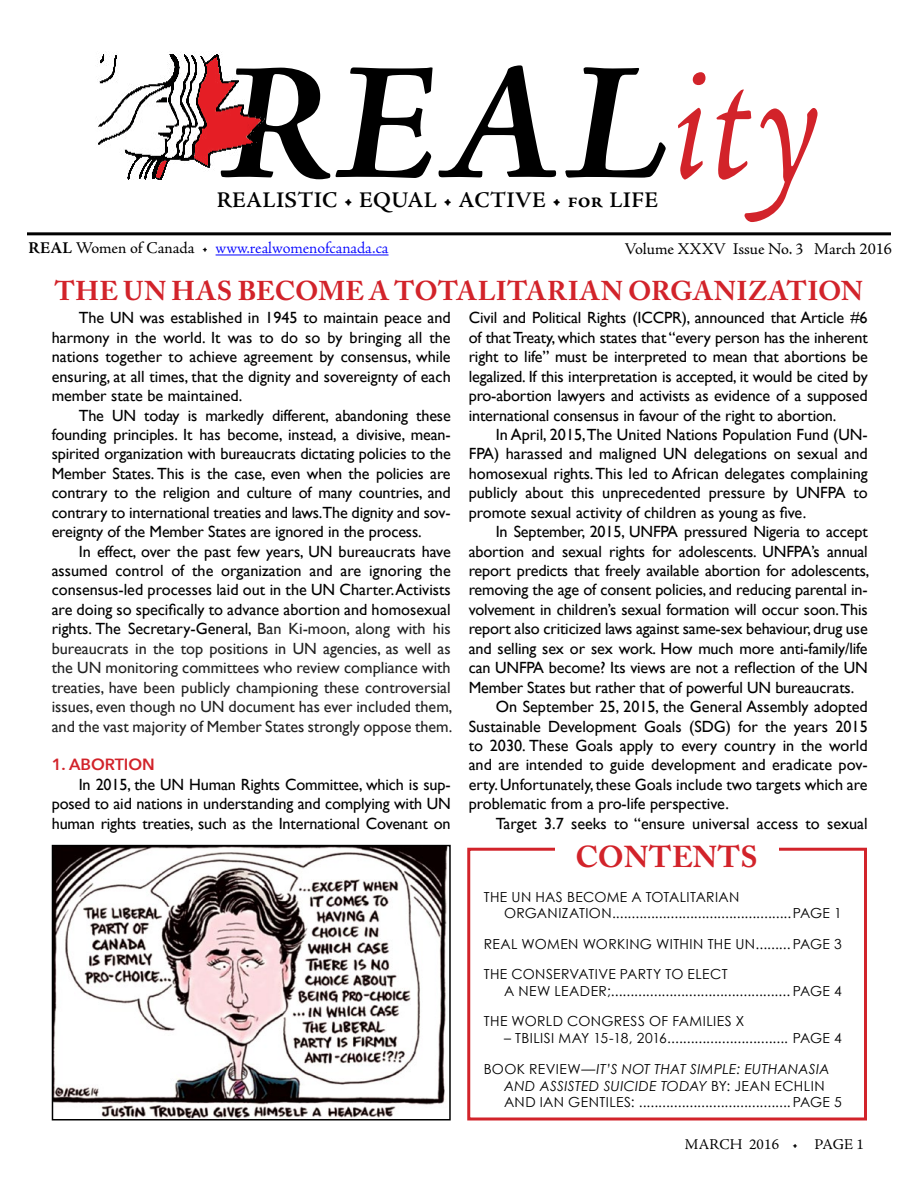
<style>
.page{position:relative;width:918px;height:1188px;background:#fff}
.page>*{position:absolute;margin:0;border:0;box-sizing:border-box;transform-origin:0 0}
.t1{font:italic 700 169.5px "Adobe Jenson Pro";color:#000}
.t2{font:700 30px "Adobe Caslon Pro";color:#d2232a}
.t3{font:700 27px "Adobe Caslon Pro";letter-spacing:.015em;color:#d2232a}
.t4{font:600 22.5px "Adobe Jenson Pro";letter-spacing:.015em;color:#000}
.t5{font:300 16.5px "Adobe Jenson Pro";letter-spacing:-.005em;color:#00f}
.t6{font:16.5px "Adobe Jenson Pro";letter-spacing:-.005em;color:#000}
.t7{font:16.2px/19.5px "Gill Sans";letter-spacing:-.01em;color:#000;text-align:justify}
.t8{font:16.2px/19.5px "Gill Sans";color:#222;text-align:justify}
.t9{font:600 16.2px "Avenir Next";color:#d2232a}
.t10{font:15px "Adobe Jenson Pro";letter-spacing:.01em;color:#000}
.t11{font:13.8px/16.8px "Century Gothic";letter-spacing:.025em;color:#000}
.t12{font:13.8px "Century Gothic";letter-spacing:.005em;color:#000}
.s1{font-weight:300;color:#d2232a}
.s2{font-weight:700;color:#000}
.s3{font-weight:400;color:#000}
.s4{color:#000}
.s5{font-style:italic}
</style>
<div class="page">
<img style="left:97px;top:52px;width:168px;height:128px">
<hr style="left:27px;top:232px;width:864px;height:3px;background:#000">
<hr style="left:216px;top:255px;width:173px;height:1px;background:#00f">
<svg style="left:467px;top:847px;width:400px;height:274px"></svg>
<div style="left:555px;top:845px;width:224px;height:25px;background:#fff"></div>
<img style="left:55px;top:848px;width:393px;height:269px">
<div style="left:52px;top:845px;width:399px;height:275px;border:2px solid #000"></div>
<h1 class="t1" style="left:219px;top:28px;width:603px">REAL<span class="s1">ity</span></h1>
<p class="t5" style="left:29px;top:239px;width:361px"><span class="s2">Real</span> <span class="s3">Women of Canada</span> <span class="s4">•</span> www.realwomenofcanada.ca</p>
<p class="t6" style="left:625px;top:239px;width:269px">Volume XXXV Issue No. 3 March 2016</p>
<h3 class="t4" style="left:217px;top:187px;width:443px">REALISTIC • EQUAL • ACTIVE • FOR LIFE</h3>
<h3 class="t3" style="left:55px;top:275px;width:809px">THE UN HAS BECOME A TOTALITARIAN ORGANIZATION</h3>
<p class="t7" style="left:52px;top:308px;width:401px;text-indent:27px">The UN was established in 1945 to maintain peace and harmony in the world. It was to do so by bringing all the nations together to achieve agreement by consensus, while ensuring, at all times, that the dignity and sovereignty of each member state be maintained.</p>
<p class="t7" style="left:52px;top:405px;width:401px;text-indent:27px">The UN today is markedly different, abandoning these founding principles. It has become, instead, a divisive, mean&shy;spirited organization with bureaucrats dictating policies to the Member States. This is the case, even when the policies are contrary to the religion and culture of many countries, and contrary to international treaties and laws.The dignity and sov&shy;ereignty of the Member States are ignored in the process.</p>
<p class="t8" style="left:52px;top:541px;width:402px;text-indent:27px"><span class="s4">In effect, over the past few years, UN bureaucrats have assumed control of the organization and are ignoring the consensus-led processes laid out in the UN Charter. Activists are doing so specifically to advance abortion and homosexual rights. The Secretary-General,</span> Ban Ki-moon, along with his bureaucrats in the top positions in UN agencies, as well as the UN monitoring committees who review compliance with treaties, have been publicly championing these controversial issues, even though no UN document has ever included them, and the vast majority of Member States strongly oppose them.</p>
<p class="t9" style="left:52px;top:751px;width:105px">1. ABORTION</p>
<p class="t7" style="left:52px;top:774px;width:401px;text-indent:27px">In 2015, the UN Human Rights Committee, which is sup&shy;posed to aid nations in understanding and complying with UN human rights treaties, such as the International Covenant on</p>
<p class="t7" style="left:469px;top:308px;width:401px">Civil and Political Rights (ICCPR), announced that Article #6 of that Treaty, which states that “every person has the inherent right to life” must be interpreted to mean that abortions be legalized. If this interpretation is accepted, it would be cited by pro-abortion lawyers and activists as evidence of a supposed international consensus in favour of the right to abortion.</p>
<p class="t7" style="left:469px;top:425px;width:401px;text-indent:27px">In April, 2015,The United Nations Population Fund (UN-FPA) harassed and maligned UN delegations on sexual and homosexual rights. This led to African delegates complaining publicly about this unprecedented pressure by UNFPA to promote sexual activity of children as young as five.</p>
<p class="t7" style="left:496px;top:522px;width:374px">In September, 2015, UNFPA pressured Nigeria to accept</p>
<p class="t7" style="left:469px;top:541px;width:401px">abortion and sexual rights for adolescents. UNFPA’s annual</p>
<p class="t7" style="left:469px;top:561px;width:402px">report predicts that freely available abortion for adolescents,</p>
<p class="t7" style="left:469px;top:580px;width:400px">removing the age of consent policies, and reducing parental in-</p>
<p class="t7" style="left:469px;top:600px;width:401px">volvement in children’s sexual formation will occur soon. This</p>
<p class="t7" style="left:469px;top:619px;width:401px">report also criticized laws against same-sex behaviour, drug use</p>
<p class="t7" style="left:469px;top:638px;width:401px">and selling sex or sex work. How much more anti-family/life</p>
<p class="t7" style="left:469px;top:658px;width:401px">can UNFPA become? Its views are not a reflection of the UN</p>
<p class="t7" style="left:469px;top:677px;width:387px">Member States but rather that of powerful UN bureaucrats.</p>
<p class="t7" style="left:496px;top:697px;width:374px">On September 25, 2015, the General Assembly adopted</p>
<p class="t7" style="left:469px;top:716px;width:401px">Sustainable Development Goals (SDG) for the years 2015</p>
<p class="t7" style="left:469px;top:736px;width:401px">to 2030. These Goals apply to every country in the world</p>
<p class="t7" style="left:469px;top:755px;width:400px">and are intended to guide development and eradicate pov-</p>
<p class="t7" style="left:469px;top:774px;width:400px">erty. Unfortunately, these Goals include two targets which are</p>
<p class="t7" style="left:469px;top:794px;width:262px">problematic from a pro-life perspective.</p>
<p class="t7" style="left:496px;top:813px;width:374px">Target 3.7 seeks to “ensure universal access to sexual</p>
<h2 class="t2" style="left:575px;top:839px;width:184px">CONTENTS</h2>
<p class="t11" style="left:504px;top:888px;width:339px;text-indent:-20px">THE UN HAS BECOME A TOTALITARIAN<br>ORGAN IZATION ..............................................PAGE 1</p>
<p class="t11" style="left:484px;top:935px;width:10px">REAL</p>
<p class="t11" style="left:522px;top:935px;width:322px">WOMEN WORKING WITHIN THE UN......... PAGE 3</p>
<p class="t11" style="left:504px;top:966px;width:339px;text-indent:-20px">THE CONSERVATIVE PARTY TO ELECT<br>A NEW LEADER;.............................................. PAGE 4</p>
<p class="t11" style="left:484px;top:1013px;width:262px">THE WORLD CONGRESS OF FAMILIES X</p>
<p class="t12" style="left:504px;top:1030px;width:339px">– TBILISI MAY 15-18, 2016............................... PAGE 4</p>
<p class="t11" style="left:504px;top:1060px;width:339px;text-indent:-20px">BOOK REVIEW—<span class="s5">IT’S NOT THAT SIMPLE: EUTHANASIA<br>AND ASSISTED SUICIDE TODAY</span> BY: JEAN ECHLIN<br>AN D IAN GENTILES: .......................................PAGE 5</p>
<p class="t10" style="left:685px;top:1136px;width:180px">march 2016 • Page 1</p>
</div>
